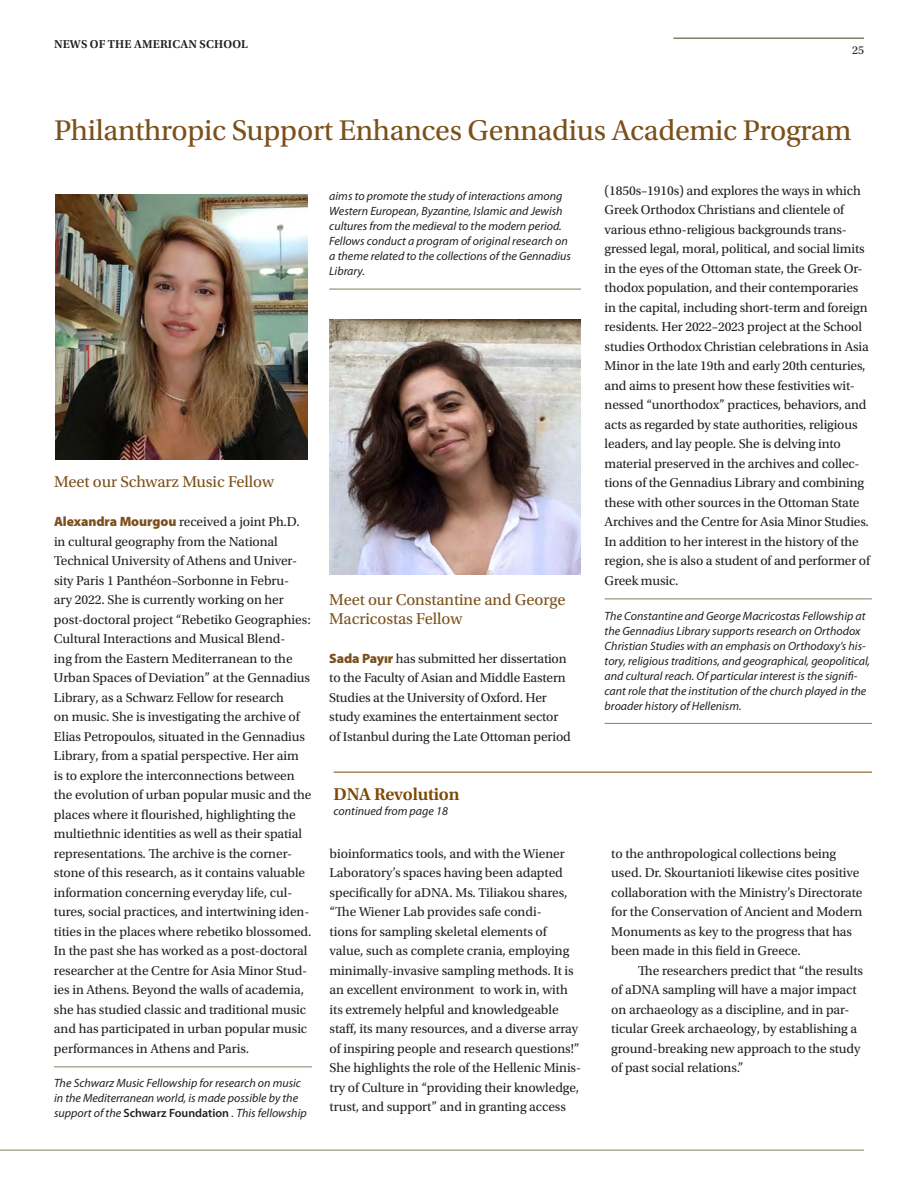
<style>
.page{position:relative;width:918px;height:1188px;background:#fff}
.page>*{position:absolute;margin:0;border:0;box-sizing:border-box;transform-origin:0 0}
.Standard_Headline{font:30px "Utopia Std";letter-spacing:-.01em;color:#7b501a}
.Jump_head{font:600 18px "Utopia Std";letter-spacing:-.01em;color:#7d4704}
.Subhead_Utopia_Large{font:16.5px/19.5px "Utopia Std";letter-spacing:-.005em;color:#7b501a}
.Body_first{font:13.5px/19.5px "Utopia Std";letter-spacing:-.01em;color:#231f20}
.Body_Std{font:13.5px/19.5px "Utopia Std";letter-spacing:-.005em;color:#231f20}
.line_before_and_afte{font:italic 12px/15px "Myriad Pro";color:#231f20}
.t1{font:600 12px "Utopia Std";letter-spacing:.01em;color:#231f20}
.Box{font:italic 12px "Myriad Pro";color:#231f20}
.t2{font:12px "Utopia Std";color:#231f20}
.s1{font-family:"Myriad Pro";font-weight:900;color:#7b501a}
.s2{font-weight:600;font-style:normal}
</style>
<div class="page">
<hr style="left:54px;top:1066px;width:258px;height:1px;background:#7a825f">
<img style="left:55px;top:194px;width:252px;height:266px">
<hr style="left:329px;top:289px;width:252px;height:1px;background:#7a825f">
<hr style="left:605px;top:598px;width:267px;height:1px;background:#7a825f">
<hr style="left:605px;top:723px;width:267px;height:1px;background:#7a825f">
<hr style="left:334px;top:772px;width:538px;height:1px;background:#7d4704">
<img style="left:329px;top:320px;width:251px;height:255px">
<hr style="left:673px;top:38px;width:191px;height:1px;background:#7a825f">
<hr style="left:0;top:1150px;width:864px;height:1px;background:#7a825f">
<p class="t1" style="left:54px;top:37px;width:195px">NEWS OF THE AMERICAN SCHOOL</p>
<p class="t2" style="left:852px;top:44px;width:13px">25</p>
<p class="Standard_Headline" style="left:54px;top:114px;width:799px">Philanthropic Support Enhances Gennadius Academic Program</p>
<p class="Subhead_Utopia_Large" style="left:54px;top:473px;width:221px">Meet our Schwarz Music Fellow</p>
<p class="Body_first" style="left:54px;top:513px;width:259px"><span class="s1">Alexandra Mourgou</span> received a joint Ph.D. in cultural geography from the National Technical University of Athens and Univer&shy;sity Paris 1 Panthéon–Sorbonne in Febru-<br>ary 2022. She is currently working on her post-doctoral project “Rebetiko Geographies:<br>Cultural Interactions and Musical Blend-<br>ing from the Eastern Mediterranean to the Urban Spaces of Deviation” at the Gennadius Library, as a Schwarz Fellow for research<br>on music. She is investigating the archive of Elias Petropoulos, situated in the Gennadius Library, from a spatial perspective. Her aim<br>is to explore the interconnections between the evolution of urban popular music and the places where it flourished, highlighting the multiethnic identities as well as their spatial representations. The archive is the corner&shy;stone of this research, as it contains valuable information concerning everyday life, cul&shy;tures, social practices, and intertwining iden&shy;tities in the places where rebetiko blossomed.<br>In the past she has worked as a post-doctoral researcher at the Centre for Asia Minor Stud&shy;ies in Athens. Beyond the walls of academia, she has studied classic and traditional music and has participated in urban popular music performances in Athens and Paris.</p>
<p class="line_before_and_afte" style="left:54px;top:1076px;width:254px">The Schwarz Music Fellowship for research on music in the Mediterranean world, is made possible by the support of the <span class="s2">Schwarz Foundation</span> . This fellowship</p>
<p class="line_before_and_afte" style="left:329px;top:188px;width:243px">aims to promote the study of interactions among Western European, Byzantine, Islamic and Jewish cultures from the medieval to the modern period.<br>Fellows conduct a program of original research on a theme related to the collections of the Gennadius Library.</p>
<p class="Subhead_Utopia_Large" style="left:329px;top:590px;width:238px">Meet our Constantine and George<br>Macricostas Fellow</p>
<p class="Body_first" style="left:329px;top:649px;width:243px"><span class="s1">Sada Payır</span> has submitted her dissertation to the Faculty of Asian and Middle Eastern Studies at the University of Oxford. Her study examines the entertainment sector of Istanbul during the Late Ottoman period</p>
<p class="Jump_head" style="left:334px;top:784px;width:127px">DNA Revolution</p>
<p class="Box" style="left:334px;top:803px;width:116px">continued from page 18</p>
<p class="Body_first" style="left:605px;top:181px;width:267px">(1850s–1910s) and explores the ways in which Greek Orthodox Christians and clientele of various ethno-religious backgrounds trans&shy;gressed legal, moral, political, and social limits in the eyes of the Ottoman state, the Greek Or&shy;thodox population, and their contemporaries in the capital, including short-term and foreign residents. Her 2022–2023 project at the School studies Orthodox Christian celebrations in Asia Minor in the late 19th and early 20th centuries, and aims to present how these festivities wit&shy;nessed “unorthodox” practices, behaviors, and acts as regarded by state authorities, religious leaders, and lay people. She is delving into material preserved in the archives and collec&shy;tions of the Gennadius Library and combining these with other sources in the Ottoman State Archives and the Centre for Asia Minor Studies.<br>In addition to her interest in the history of the region, she is also a student of and performer of Greek music.</p>
<p class="line_before_and_afte" style="left:605px;top:608px;width:267px">The Constantine and George Macricostas Fellowship at the Gennadius Library supports research on Orthodox Christian Studies with an emphasis on Orthodoxy’s his&shy;tory, religious traditions, and geographical, geopolitical, and cultural reach. Of particular interest is the signifi&shy;cant role that the institution of the church played in the broader history of Hellenism.</p>
<p class="Body_Std" style="left:330px;top:844px;width:253px">bioinformatics tools, and with the Wiener Laboratory’s spaces having been adapted specifically for aDNA. Ms. Tiliakou shares, “The Wiener Lab provides safe condi-<br>tions for sampling skeletal elements of value, such as complete crania, employing minimally-invasive sampling methods. It is an excellent environment to work in, with its extremely helpful and knowledgeable staff, its many resources, and a diverse array of inspiring people and research questions!” She highlights the role of the Hellenic Minis&shy;try of Culture in “providing their knowledge, trust, and support” and in granting access</p>
<p class="Body_Std" style="left:611px;top:844px;width:253px">to the anthropological collections being used. Dr. Skourtanioti likewise cites positive collaboration with the Ministry’s Directorate for the Conservation of Ancient and Modern Monuments as key to the progress that has been made in this field in Greece.</p>
<p class="Body_Std" style="left:611px;top:961px;width:253px;text-indent:27px">The researchers predict that “the results of aDNA sampling will have a major impact on archaeology as a discipline, and in par&shy;ticular Greek archaeology, by establishing a ground-breaking new approach to the study of past social relations.”</p>
</div>
